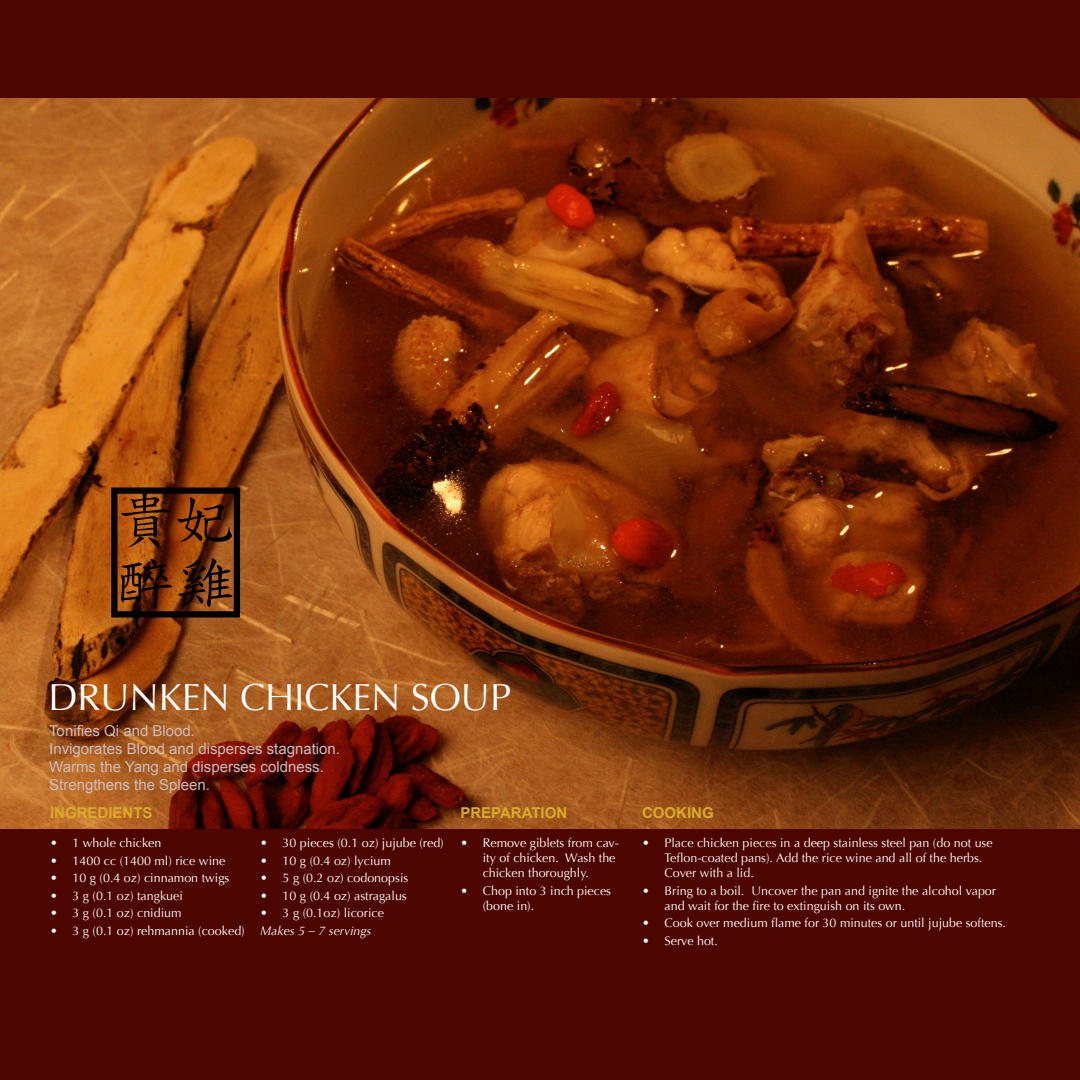
<style>
.page{position:relative;width:1080px;height:1080px;background:#4d0500}
.page>*{position:absolute;margin:0;border:0;box-sizing:border-box;transform-origin:0 0}
.t1{font:60px/62.5px "DF Kai Shu SB Estd BF";color:#000}
.t2{font:37.5px "Optima";color:#fff}
.t3{font:15px/18px "Arial";color:#ccbcbe}
.t4{font:700 15px "Arial";color:#d8ac26}
.t5{font:12.5px/15px "Optima";color:#fff}
.t6{font:italic 12.5px "Optima";color:#fff}
</style>
<div class="page">
<img style="left:0;top:98px;width:1080px;height:730px">
<div style="left:111px;top:488px;width:129px;height:130px;border:6px solid #000"></div>
<h1 class="t1" style="left:115px;top:490px;width:121px">貴妃醉雞</h1>
<h2 class="t2" style="left:48px;top:676px;width:464px">DRUNKEN CHICKEN SOUP</h2>
<p class="t3" style="left:49px;top:722px;width:292px">Tonifies Qi and Blood.<br>Invigorates Blood and disperses stagnation.<br>Warms the Yang and disperses coldness.<br>Strengthens the Spleen.</p>
<p class="t4" style="left:50px;top:804px;width:104px">INGREDIENTS</p>
<p class="t4" style="left:460px;top:804px;width:108px">PREPARATION</p>
<p class="t4" style="left:642px;top:804px;width:73px">COOKING</p>
<p class="t5" style="left:50px;top:836px;width:113px">• 1 whole chicken</p>
<p class="t5" style="left:50px;top:853px;width:177px">• 1400 cc (1400 ml) rice wine</p>
<p class="t5" style="left:50px;top:871px;width:181px">• 10 g (0.4 oz) cinnamon twigs</p>
<p class="t5" style="left:50px;top:888px;width:134px">• 3 g (0.1 oz) tangkuei</p>
<p class="t5" style="left:50px;top:906px;width:133px">• 3 g (0.1 oz) cnidium</p>
<p class="t5" style="left:50px;top:923px;width:196px">• 3 g (0.1 oz) rehmannia (cooked)</p>
<p class="t5" style="left:483px;top:836px;width:138px;text-indent:-22px">• Remove giblets from cav&shy;ity of chicken. Wash the chicken thoroughly.</p>
<p class="t5" style="left:483px;top:883px;width:130px;text-indent:-22px">• Chop into 3 inch pieces (bone in).</p>
<p class="t5" style="left:260px;top:836px;width:185px">• 30 pieces (0.1 oz) jujube (red)</p>
<p class="t5" style="left:260px;top:853px;width:132px">• 10 g (0.4 oz) lycium</p>
<p class="t5" style="left:260px;top:871px;width:150px">• 5 g (0.2 oz) codonopsis</p>
<p class="t5" style="left:260px;top:888px;width:148px">• 10 g (0.4 oz) astragalus</p>
<p class="t5" style="left:260px;top:906px;width:125px">• 3 g (0.1oz) licorice</p>
<p class="t6" style="left:260px;top:923px;width:113px">Makes 5 – 7 servings</p>
<p class="t5" style="left:665px;top:836px;width:330px;text-indent:-22px">• Place chicken pieces in a deep stainless steel pan (do not use<br>Teflon-coated pans). Add the rice wine and all of the herbs.<br>Cover with a lid.</p>
<p class="t5" style="left:665px;top:883px;width:333px;text-indent:-22px">• Bring to a boil. Uncover the pan and ignite the alcohol vapor and wait for the fire to extinguish on its own.</p>
<p class="t5" style="left:642px;top:916px;width:366px">• Cook over medium flame for 30 minutes or until jujube softens.</p>
<p class="t5" style="left:642px;top:933px;width:77px">• Serve hot.</p>
</div>
